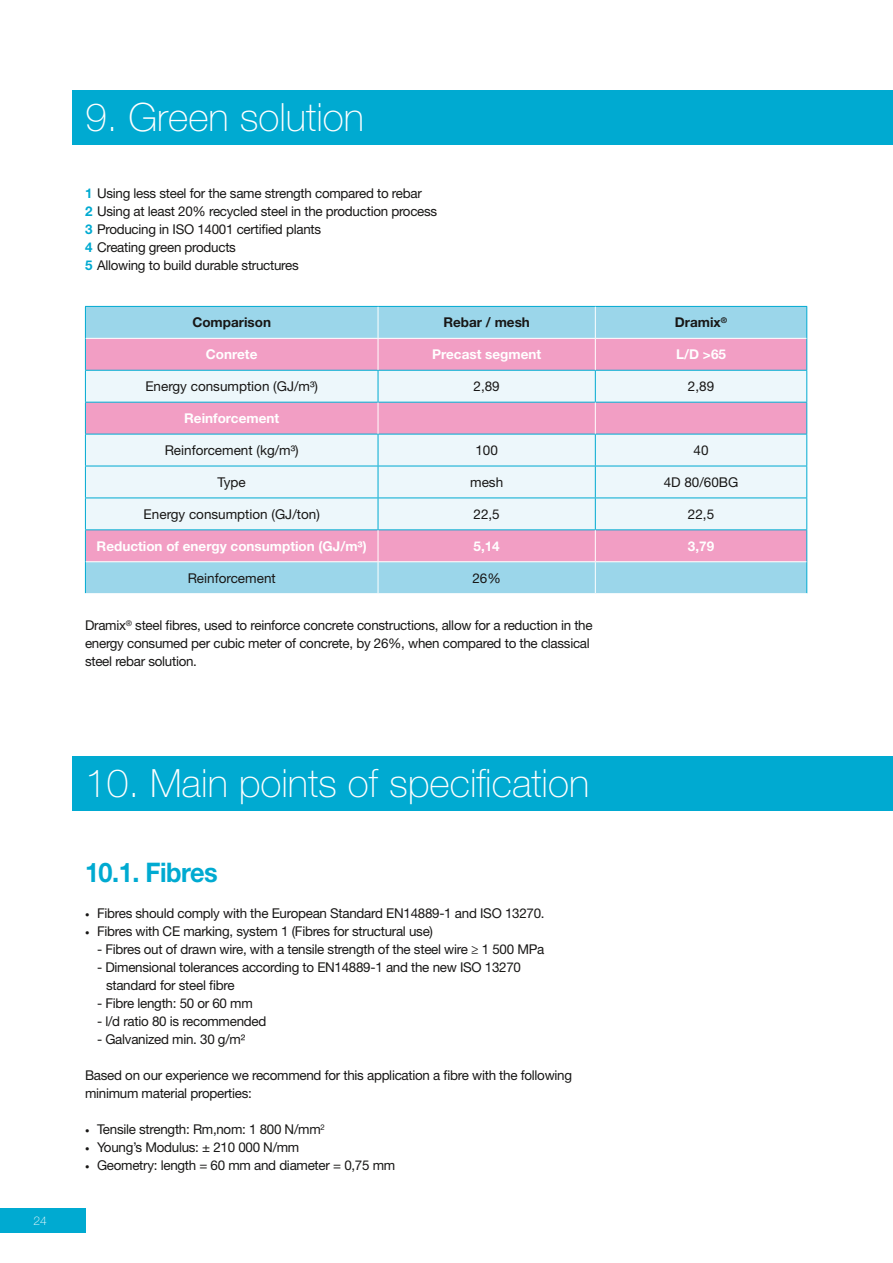
<style>
.page{position:relative;width:893px;height:1263px;background:#fff}
.page>*{position:absolute;margin:0;border:0;box-sizing:border-box;transform-origin:0 0}
.t1{font:100 39px "Helvetica Neue LT Std";color:#fff}
.t2{font:700 27px "Helvetica Neue LT Std";letter-spacing:-.02em;color:#00aad1;scale:.94 1}
.t3{font:13.5px/18px "Helvetica Neue LT Std";letter-spacing:-.02em;color:#181716}
.t4{font:700 13.5px "Helvetica Neue LT Std";color:#fff}
.t5{font:13.5px "Helvetica Neue LT Std";color:#181716}
.t6{font:700 13.5px "Helvetica Neue LT Std";color:#181716}
.t7{font:100 12px "Helvetica Neue LT Std";color:#fff}
.s1{font-weight:700;color:#00aad1}
.s2{font-size:9px}
</style>
<div class="page">
<div style="left:72px;top:90px;width:821px;height:54px;background:#00aad1"></div>
<div style="left:72px;top:756px;width:821px;height:54px;background:#00aad1"></div>
<div style="left:86px;top:307px;width:720px;height:286px;background:#9bd6ea"></div>
<div style="left:86px;top:339px;width:720px;height:222px;background:#f29ec4"></div>
<svg style="left:86px;top:371px;width:720px;height:158px;background:#ebe4ef"></svg>
<hr style="left:85px;top:306px;width:293px;height:1px;background:#00aad1">
<hr style="left:85px;top:307px;width:1px;height:31px;background:#00aad1">
<hr style="left:378px;top:306px;width:217px;height:1px;background:#00aad1">
<hr style="left:595px;top:306px;width:212px;height:1px;background:#00aad1">
<hr style="left:806px;top:307px;width:1px;height:31px;background:#00aad1">
<hr style="left:85px;top:338px;width:1px;height:32px;background:#00aad1">
<hr style="left:806px;top:338px;width:1px;height:32px;background:#00aad1">
<hr style="left:85px;top:370px;width:293px;height:1px;background:#00aad1">
<hr style="left:85px;top:371px;width:1px;height:31px;background:#00aad1">
<hr style="left:378px;top:370px;width:217px;height:1px;background:#00aad1">
<hr style="left:378px;top:371px;width:1px;height:31px;background:#00aad1">
<hr style="left:595px;top:370px;width:212px;height:1px;background:#00aad1">
<hr style="left:595px;top:371px;width:1px;height:31px;background:#00aad1">
<hr style="left:806px;top:371px;width:1px;height:31px;background:#00aad1">
<hr style="left:85px;top:402px;width:293px;height:1px;background:#00aad1">
<hr style="left:85px;top:402px;width:1px;height:32px;background:#00aad1">
<hr style="left:378px;top:402px;width:217px;height:1px;background:#00aad1">
<hr style="left:595px;top:402px;width:212px;height:1px;background:#00aad1">
<hr style="left:806px;top:402px;width:1px;height:32px;background:#00aad1">
<hr style="left:85px;top:434px;width:293px;height:1px;background:#00aad1">
<hr style="left:85px;top:434px;width:1px;height:32px;background:#00aad1">
<hr style="left:378px;top:434px;width:217px;height:1px;background:#00aad1">
<hr style="left:378px;top:434px;width:1px;height:32px;background:#00aad1">
<hr style="left:595px;top:434px;width:212px;height:1px;background:#00aad1">
<hr style="left:595px;top:434px;width:1px;height:32px;background:#00aad1">
<hr style="left:806px;top:434px;width:1px;height:32px;background:#00aad1">
<hr style="left:85px;top:466px;width:293px;height:1px;background:#00aad1">
<hr style="left:85px;top:466px;width:1px;height:32px;background:#00aad1">
<hr style="left:378px;top:466px;width:217px;height:1px;background:#00aad1">
<hr style="left:378px;top:466px;width:1px;height:32px;background:#00aad1">
<hr style="left:595px;top:466px;width:212px;height:1px;background:#00aad1">
<hr style="left:595px;top:466px;width:1px;height:32px;background:#00aad1">
<hr style="left:806px;top:466px;width:1px;height:32px;background:#00aad1">
<hr style="left:85px;top:498px;width:293px;height:1px;background:#00aad1">
<hr style="left:85px;top:498px;width:1px;height:31px;background:#00aad1">
<hr style="left:378px;top:498px;width:217px;height:1px;background:#00aad1">
<hr style="left:378px;top:498px;width:1px;height:31px;background:#00aad1">
<hr style="left:595px;top:498px;width:212px;height:1px;background:#00aad1">
<hr style="left:595px;top:498px;width:1px;height:31px;background:#00aad1">
<hr style="left:806px;top:498px;width:1px;height:31px;background:#00aad1">
<hr style="left:85px;top:529px;width:293px;height:1px;background:#00aad1">
<hr style="left:85px;top:530px;width:1px;height:32px;background:#00aad1">
<hr style="left:378px;top:529px;width:217px;height:1px;background:#00aad1">
<hr style="left:595px;top:529px;width:212px;height:1px;background:#00aad1">
<hr style="left:806px;top:530px;width:1px;height:32px;background:#00aad1">
<hr style="left:85px;top:562px;width:1px;height:31px;background:#00aad1">
<hr style="left:806px;top:562px;width:1px;height:31px;background:#00aad1">
<hr style="left:378px;top:307px;width:1px;height:31px;background:#fff">
<hr style="left:595px;top:307px;width:1px;height:31px;background:#fff">
<hr style="left:86px;top:338px;width:292px;height:1px;background:#fff">
<hr style="left:378px;top:338px;width:217px;height:1px;background:#fff">
<hr style="left:378px;top:339px;width:1px;height:31px;background:#fff">
<hr style="left:595px;top:338px;width:211px;height:1px;background:#fff">
<hr style="left:595px;top:339px;width:1px;height:31px;background:#fff">
<hr style="left:378px;top:530px;width:1px;height:31px;background:#fff">
<hr style="left:595px;top:530px;width:1px;height:31px;background:#fff">
<hr style="left:86px;top:561px;width:292px;height:1px;background:#fff">
<hr style="left:378px;top:561px;width:217px;height:1px;background:#fff">
<hr style="left:378px;top:562px;width:1px;height:31px;background:#fff">
<hr style="left:595px;top:561px;width:211px;height:1px;background:#fff">
<hr style="left:595px;top:562px;width:1px;height:31px;background:#fff">
<hr style="left:378px;top:402px;width:1px;height:32px;background:#fff">
<hr style="left:595px;top:402px;width:1px;height:32px;background:#fff">
<div style="left:0;top:1208px;width:85px;height:24px;background:#00aad1"></div>
<h1 class="t1" style="left:85px;top:95px;width:281px">9. Green solution</h1>
<p class="t3" style="left:85px;top:184px;width:354px"><span class="s1">1</span> Using less steel for the same strength compared to rebar<br><span class="s1">2</span> Using at least 20% recycled steel in the production process <span class="s1">3</span> Producing in ISO 14001 certified plants<br><span class="s1">4</span> Creating green products<br><span class="s1">5</span> Allowing to build durable structures</p>
<p class="t6" style="left:192px;top:314px;width:80px">Comparison</p>
<p class="t6" style="left:443px;top:314px;width:88px">Rebar / mesh</p>
<p class="t6" style="left:675px;top:314px;width:54px">Dramix<sup>®</sup></p>
<p class="t4" style="left:206px;top:346px;width:53px">Conrete</p>
<p class="t4" style="left:432px;top:346px;width:110px">Precast segment</p>
<p class="t4" style="left:676px;top:346px;width:51px">L/D &gt;65</p>
<p class="t5" style="left:145px;top:378px;width:174px">Energy consumption (GJ/m3)</p>
<p class="t3" style="left:474px;top:377px;width:28px">2,89</p>
<p class="t3" style="left:688px;top:377px;width:28px">2,89</p>
<p class="t4" style="left:184px;top:410px;width:96px">Reinforcement</p>
<p class="t5" style="left:165px;top:442px;width:136px">Reinforcement (kg/m3)</p>
<p class="t3" style="left:475px;top:441px;width:24px">100</p>
<p class="t3" style="left:694px;top:441px;width:17px">40</p>
<p class="t3" style="left:218px;top:473px;width:30px">Type</p>
<p class="t3" style="left:470px;top:473px;width:35px">mesh</p>
<p class="t3" style="left:664px;top:473px;width:76px">4D 80/60BG</p>
<p class="t5" style="left:144px;top:506px;width:178px">Energy consumption (GJ/ton)</p>
<p class="t3" style="left:474px;top:505px;width:28px">22,5</p>
<p class="t3" style="left:688px;top:505px;width:28px">22,5</p>
<p class="t4" style="left:97px;top:537px;width:272px">Reduction of energy consumption (GJ/m³)</p>
<p class="t4" style="left:474px;top:537px;width:28px">5,14</p>
<p class="t4" style="left:688px;top:537px;width:28px">3,79</p>
<p class="t5" style="left:188px;top:570px;width:90px">Reinforcement</p>
<p class="t3" style="left:472px;top:568px;width:30px">26%</p>
<p class="t3" style="left:85px;top:616px;width:509px">Dramix<sup>®</sup> steel fibres, used to reinforce concrete constructions, allow for a reduction in the energy consumed per cubic meter of concrete, by 26%, when compared to the classical steel rebar solution.</p>
<p class="t7" style="left:34px;top:1213px;width:15px">24</p>
<h1 class="t1" style="left:85px;top:761px;width:506px">10. Main points of specification</h1>
<h2 class="t2" style="left:85px;top:856px;width:143px">10.1. Fibres</h2>
<p class="t3" style="left:85px;top:904px;width:461px"><span class="s2">•</span> Fibres should comply with the European Standard EN14889-1 and ISO 13270.</p>
<p class="t3" style="left:85px;top:922px;width:349px"><span class="s2">•</span> Fibres with CE marking, system 1 (Fibres for structural use)</p>
<p class="t3" style="left:97px;top:940px;width:449px">- Fibres out of drawn wire, with a tensile strength of the steel wire ≥ 1 500 MPa</p>
<p class="t3" style="left:106px;top:958px;width:416px;text-indent:-9px">- Dimensional tolerances according to EN14889-1 and the new ISO 13270 standard for steel fibre</p>
<p class="t3" style="left:97px;top:994px;width:157px">- Fibre length: 50 or 60 mm</p>
<p class="t3" style="left:97px;top:1012px;width:171px">- l/d ratio 80 is recommended</p>
<p class="t3" style="left:97px;top:1030px;width:150px">- Galvanized min. 30 g/m²</p>
<p class="t3" style="left:85px;top:1066px;width:488px">Based on our experience we recommend for this application a fibre with the following minimum material properties:</p>
<p class="t3" style="left:85px;top:1120px;width:241px"><span class="s2">•</span> Tensile strength: Rm,nom: 1 800 N/mm<sup>2</sup></p>
<p class="t3" style="left:85px;top:1138px;width:216px"><span class="s2">•</span> Young’s Modulus: ± 210 000 N/mm</p>
<p class="t3" style="left:85px;top:1156px;width:312px"><span class="s2">•</span> Geometry: length = 60 mm and diameter = 0,75 mm</p>
</div>
